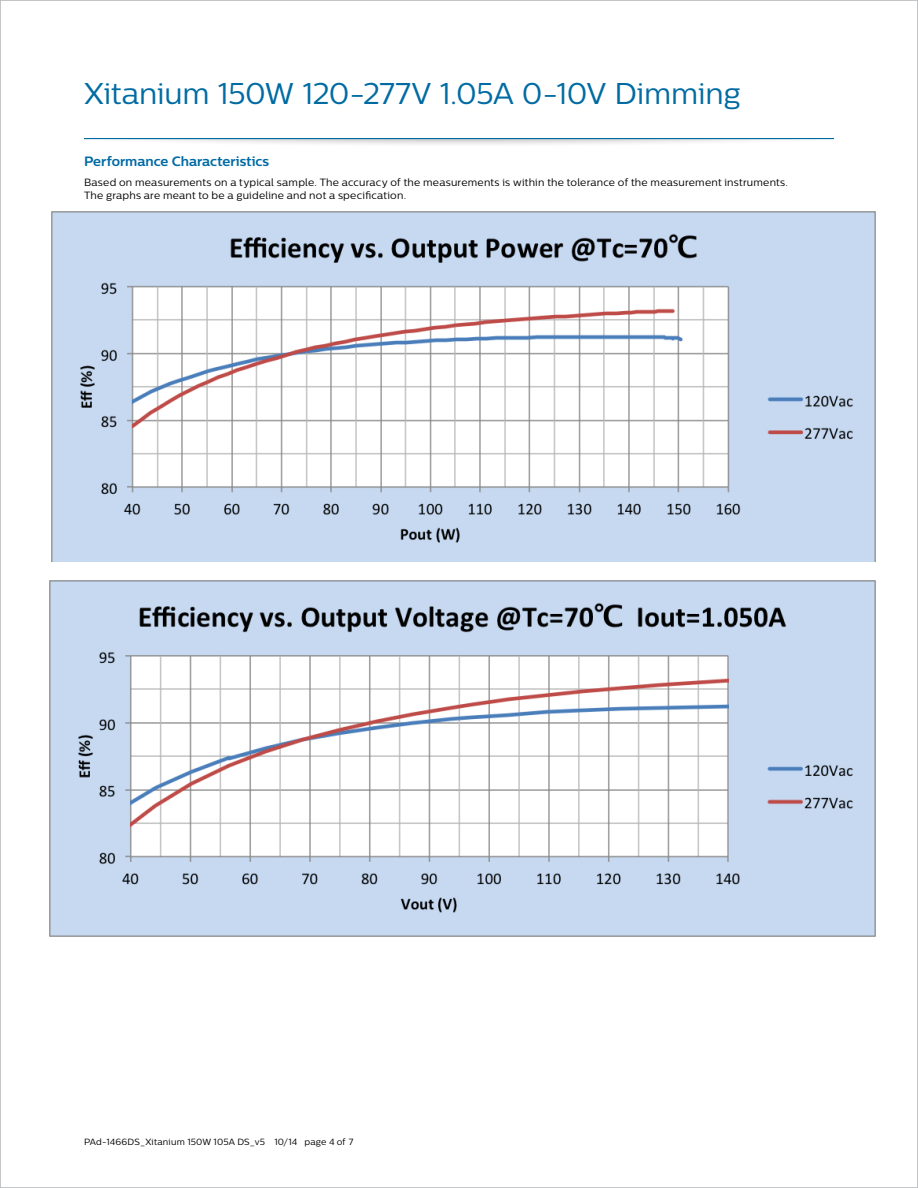
<style>
.page{position:relative;width:918px;height:1188px;background:#fff}
.page>*{position:absolute;margin:0;border:0;box-sizing:border-box;transform-origin:0 0}
.t1{font:30px "Centrale Sans";letter-spacing:-.01em;color:#006ba3}
.t2{font:700 13.5px "Centrale Sans";color:#006ba3}
.t3{font:10.5px/13.5px "Centrale Sans";letter-spacing:.02em;color:#000}
.t4{font:9px "Centrale Sans";letter-spacing:.015em;color:#000}
</style>
<div class="page">
<div style="left:65px;top:129px;width:788px;height:19px;background:#000;opacity:.3"></div>
<hr style="left:84px;top:138px;width:750px;height:1px;background:#006ba3">
<div style="left:54px;top:123px;width:810px;height:15px;background:#fff"></div>
<div style="left:0;top:123px;width:84px;height:30px;background:#fff"></div>
<div style="left:834px;top:123px;width:84px;height:30px;background:#fff"></div>
<img style="left:51px;top:212px;width:825px;height:350px">
<img style="left:50px;top:580px;width:826px;height:356px">
<h1 class="t1" style="left:84px;top:76px;width:658px">Xitanium 150W 120-277V 1.05A 0-10V Dimming</h1>
<p class="t2" style="left:84px;top:153px;width:187px">Performance Characteristics</p>
<p class="t3" style="left:84px;top:175px;width:706px">Based on measurements on a typical sample. The accuracy of the measurements is within the tolerance of the measurement instruments.<br>The graphs are meant to be a guideline and not a specification.</p>
<p class="t4" style="left:84px;top:1136px;width:271px">PAd-1466DS_Xitanium 150W 105A DS_v5 10/14 page 4 of 7</p>
</div>
